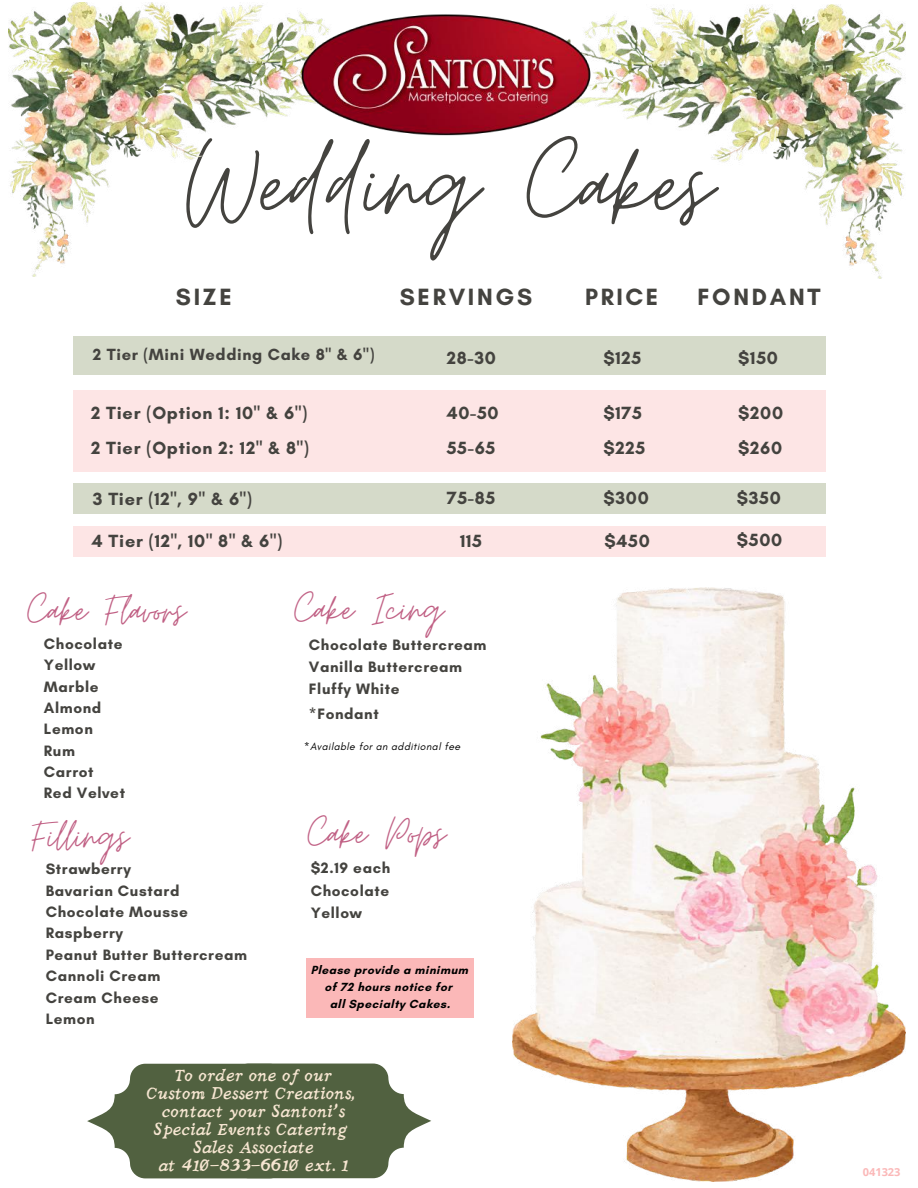
<style>
.page{position:relative;width:918px;height:1188px;background:#fff}
.page>*{position:absolute;margin:0;border:0;box-sizing:border-box;transform-origin:0 0}
.t1{font:127.5px "Moon Time";color:#44433f}
.t2{font:47.85px "Moon Time";color:#c16185}
.t3{font:700 24px "Glacial Indifference";letter-spacing:.115em;color:#44433f}
.t4{font:700 18px "Glacial Indifference";letter-spacing:.04em;color:#44433f}
.t5{font:18px/18px "NF Nadira Pro Regular";color:#f6e6d1;text-align:center}
.t6{font:700 16.5px "Glacial Indifference";letter-spacing:.04em;color:#44433f}
.t7{font:700 15.3px/21.3px "Glacial Indifference";letter-spacing:.04em;color:#44433f}
.t8{font:700 12px/17px "Glacial Indifference";letter-spacing:.04em;color:#000;text-align:center}
.t9{font:700 11.1px "Open Sans";color:#fbb8b8}
.t10{font:italic 10.5px "Glacial Indifference";letter-spacing:.04em;color:#000}
</style>
<div class="page">
<img style="left:604px;top:4px;width:301px;height:275px">
<img style="left:513px;top:588px;width:392px;height:594px">
<div style="left:73px;top:391px;width:753px;height:81px;background:#fde5e5"></div>
<div style="left:73px;top:526px;width:753px;height:30px;background:#fde5e5"></div>
<div style="left:73px;top:483px;width:753px;height:30px;background:#d5dac9"></div>
<div style="left:73px;top:336px;width:753px;height:39px;background:#d5dac9"></div>
<img style="left:9px;top:2px;width:286px;height:274px">
<img style="left:295px;top:11px;width:309px;height:125px">
<svg style="left:87px;top:1064px;width:344px;height:114px"></svg>
<div style="left:306px;top:958px;width:168px;height:59px;background:#fbb8b8"></div>
<h1 class="t1" style="left:186px;top:107px;width:528px">Wedding Cakes</h1>
<h3 class="t3" style="left:176px;top:282px;width:57px">SIZE</h3>
<p class="t6" style="left:93px;top:345px;width:283px">2 Tier (Mini Wedding Cake 8" &amp; 6")</p>
<h3 class="t3" style="left:400px;top:282px;width:134px">SERVINGS</h3>
<h3 class="t3" style="left:585px;top:282px;width:74px">PRICE</h3>
<p class="t4" style="left:447px;top:347px;width:51px">28-30</p>
<p class="t4" style="left:603px;top:347px;width:39px">$125</p>
<p class="t4" style="left:91px;top:402px;width:218px">2 Tier (Option 1: 10" &amp; 6")</p>
<p class="t4" style="left:447px;top:402px;width:53px">40-50</p>
<p class="t4" style="left:603px;top:402px;width:40px">$175</p>
<p class="t4" style="left:91px;top:437px;width:220px">2 Tier (Option 2: 12" &amp; 8")</p>
<p class="t4" style="left:447px;top:437px;width:50px">55-65</p>
<p class="t4" style="left:603px;top:437px;width:43px">$225</p>
<p class="t4" style="left:93px;top:488px;width:161px">3 Tier (12", 9" &amp; 6")</p>
<p class="t4" style="left:447px;top:487px;width:50px">75-85</p>
<p class="t4" style="left:92px;top:530px;width:192px">4 Tier (12", 10" 8" &amp; 6")</p>
<p class="t4" style="left:460px;top:530px;width:24px">115</p>
<h2 class="t2" style="left:28px;top:581px;width:160px">Cake Flavors</h2>
<p class="t7" style="left:44px;top:633px;width:83px">Chocolate<br>Yellow<br>Marble<br>Almond<br>Lemon<br>Rum<br>Carrot<br>Red Velvet</p>
<h2 class="t2" style="left:32px;top:807px;width:99px">Fillings</h2>
<p class="t7" style="left:46px;top:858px;width:203px">Strawberry<br>Bavarian Custard<br>Chocolate Mousse<br>Raspberry<br>Peanut Butter Buttercream<br>Cannoli Cream<br>Cream Cheese<br>Lemon</p>
<h2 class="t2" style="left:294px;top:580px;width:151px">Cake Icing</h2>
<p class="t7" style="left:309px;top:633px;width:179px;line-height:22.2px">Chocolate Buttercream<br>Vanilla Buttercream<br>Fluffy White</p>
<p class="t7" style="left:309px;top:703px;width:71px">*Fondant</p>
<p class="t10" style="left:304px;top:740px;width:158px">*Available for an additional fee</p>
<h2 class="t2" style="left:308px;top:805px;width:139px">Cake Pops</h2>
<p class="t7" style="left:311px;top:880px;width:80px">Chocolate<br>Yellow</p>
<p class="t7" style="left:311px;top:857px;width:81px">$2.19 each</p>
<p class="t8" style="left:311px;top:962px;width:159px">Please provide a minimum of 72 hours notice for<br>all Specialty Cakes.</p>
<p class="t5" style="left:147px;top:1068px;width:210px">To order one of our<br>Custom Dessert Creations, contact your Santoni's<br>Special Events Catering<br>Sales Associate<br>at 410-833-6610 ext. 1</p>
<p class="t4" style="left:603px;top:487px;width:47px">$300</p>
<p class="t4" style="left:605px;top:530px;width:47px">$450</p>
<h3 class="t3" style="left:697px;top:282px;width:125px">FONDANT</h3>
<p class="t4" style="left:738px;top:347px;width:41px">$150</p>
<p class="t4" style="left:738px;top:402px;width:46px">$200</p>
<p class="t4" style="left:738px;top:437px;width:46px">$260</p>
<p class="t4" style="left:737px;top:487px;width:46px">$350</p>
<p class="t4" style="left:737px;top:529px;width:47px">$500</p>
<p class="t9" style="left:863px;top:1164px;width:39px">041323</p>
</div>
